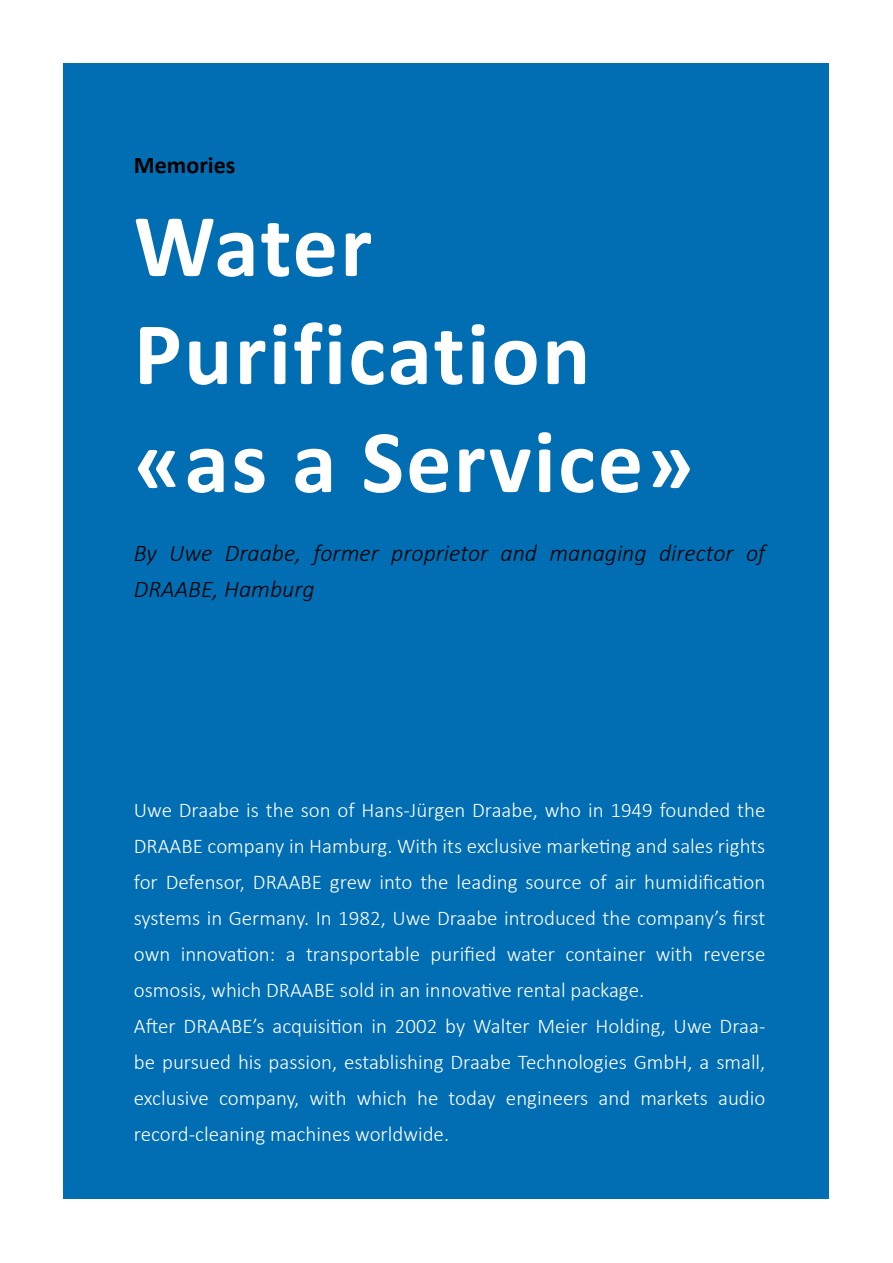
<style>
.page{position:relative;width:893px;height:1263px;background:#fff}
.page>*{position:absolute;margin:0;border:0;box-sizing:border-box;transform-origin:0 0}
.t1{font:700 90px/108px "Calibri";letter-spacing:.025em;color:#fff}
.t2{font:italic 300 24px/36px "Calibri";color:#000}
.t3{font:700 24px "Calibri";color:#000}
.t4{font:300 21px/36px "Calibri";color:#fff}
</style>
<div class="page">
<div style="left:64px;top:64px;width:765px;height:1135px;background:#016db3"></div>
<p class="t3" style="left:134px;top:148px;width:103px">Memories</p>
<h1 class="t1" style="left:134px;top:191px;width:561px">Water<br>Purification «as a Service»</h1>
<p class="t2" style="left:134px;top:535px;width:633px">By Uwe Draabe, former proprietor and managing director of<br>DRAABE, Hamburg</p>
<p class="t4" style="left:134px;top:792px;width:633px">Uwe Draabe is the son of Hans-Jürgen Draabe, who in 1949 founded the DRAABE company in Hamburg. With its exclusive marketing and sales rights for Defensor, DRAABE grew into the leading source of air humidification systems in Germany. In 1982, Uwe Draabe introduced the company’s first own innovation: a transportable purified water container with reverse osmosis, which DRAABE sold in an innovative rental package.<br>After DRAABE’s acquisition in 2002 by Walter Meier Holding, Uwe Draa&shy;be pursued his passion, establishing Draabe Technologies GmbH, a small, exclusive company, with which he today engineers and markets audio record-cleaning machines worldwide.</p>
</div>
